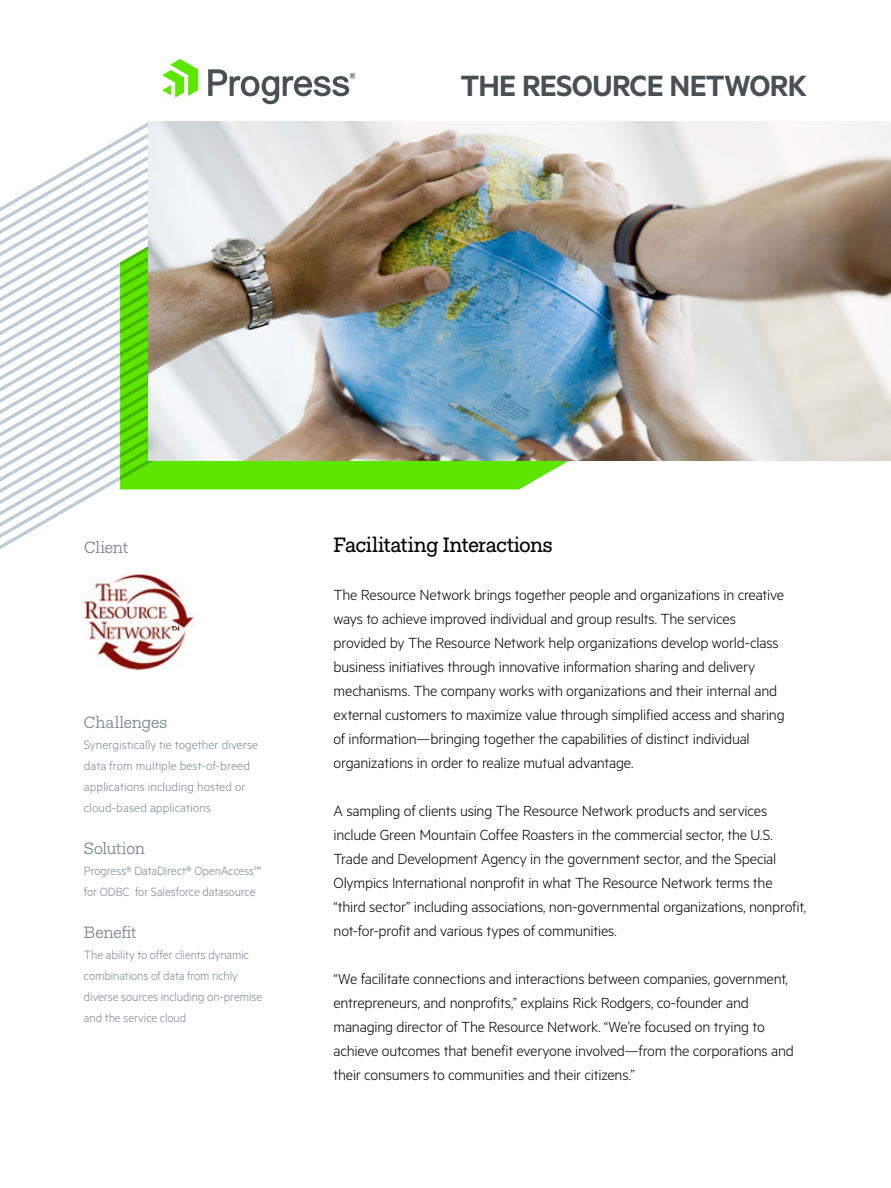
<style>
.page{position:relative;width:891px;height:1188px;background:#fff}
.page>*{position:absolute;margin:0;border:0;box-sizing:border-box;transform-origin:0 0}
.t1{font:600 33px "Metric";letter-spacing:-.02em;color:#4a4f52}
.t2{font:21px "Fakt Slab Pro";letter-spacing:-.025em;color:#000}
.t3{font:300 16.5px/24px "Metric";letter-spacing:-.015em;color:#000}
.t4{font:16.5px "Fakt Slab Pro Blond";letter-spacing:-.015em;color:#7d878f}
.t5{font:300 13.5px/21px "Metric";letter-spacing:-.005em;color:#7d878f}
</style>
<div class="page">
<svg style="left:162px;top:59px;width:36px;height:39px"></svg>
<svg style="left:208px;top:69px;width:147px;height:35px"></svg>
<svg style="left:185px;top:461px;width:384px;height:29px;background:#69e714"></svg>
<svg style="left:0;top:122px;width:185px;height:427px"></svg>
<img style="left:149px;top:122px;width:742px;height:339px">
<img style="left:81px;top:573px;width:113px;height:96px">
<h1 class="t1" style="left:461px;top:66px;width:348px">THE RESOURCE NETWORK</h1>
<p class="t4" style="left:84px;top:536px;width:46px">Client</p>
<p class="t2" style="left:334px;top:531px;width:220px">Facilitating Interactions</p>
<p class="t3" style="left:334px;top:582px;width:453px">The Resource Network brings together people and organizations in creative ways to achieve improved individual and group results. The services provided by The Resource Network help organizations develop world-class business initiatives through innovative information sharing and delivery mechanisms. The company works with organizations and their internal and external customers to maximize value through simplified access and sharing of information—bringing together the capabilities of distinct individual organizations in order to realize mutual advantage.</p>
<p class="t3" style="left:334px;top:798px;width:474px">A sampling of clients using The Resource Network products and services include Green Mountain Coffee Roasters in the commercial sector, the U.S.<br>Trade and Development Agency in the government sector, and the Special Olympics International nonprofit in what The Resource Network terms the “third sector” including associations, non-governmental organizations, nonprofit, not-for-profit and various types of communities.</p>
<p class="t3" style="left:334px;top:966px;width:462px">“We facilitate connections and interactions between companies, government, entrepreneurs, and nonprofits,” explains Rick Rodgers, co-founder and managing director of The Resource Network. “We’re focused on trying to achieve outcomes that benefit everyone involved—from the corporations and their consumers to communities and their citizens.”</p>
<p class="t4" style="left:84px;top:711px;width:85px">Challenges</p>
<p class="t5" style="left:84px;top:734px;width:176px">Synergistically tie together diverse data from multiple best-of-breed applications including hosted or cloud-based applications</p>
<p class="t4" style="left:84px;top:837px;width:63px">Solution</p>
<p class="t5" style="left:84px;top:860px;width:179px">Progress® DataDirect® OpenAccess™ for ODBC for Salesforce datasource</p>
<p class="t4" style="left:84px;top:921px;width:54px">Benefit</p>
<p class="t5" style="left:84px;top:944px;width:180px">The ability to offer clients dynamic combinations of data from richly diverse sources including on-premise and the service cloud</p>
</div>
